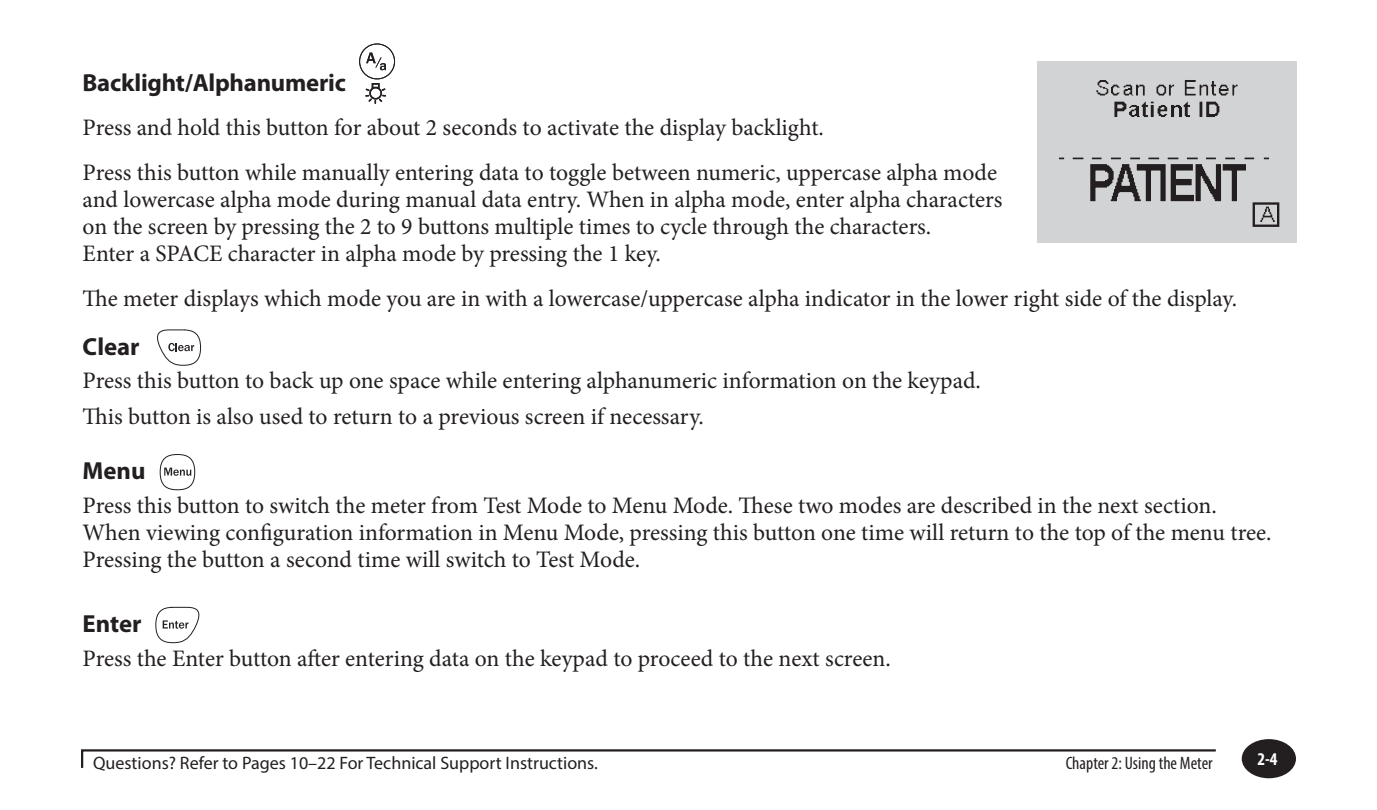
<style>
.page{position:relative;width:1377px;height:810px;background:#fff}
.page>*{position:absolute;margin:0;border:0;box-sizing:border-box;transform-origin:0 0}
.t1{font:700 24.75px "Myriad Pro";letter-spacing:-.01em;color:#231f20}
.t2{font:23.62px/27px "Minion Pro";letter-spacing:-.005em;color:#231f20}
.t3{font:18px "Myriad Pro";color:#231f20}
.t4{font:condensed 18px "Myriad Pro";color:#231f20}
.t5{font:700 condensed 18px "Myriad Pro";color:#fff}
</style>
<div class="page">
<div style="left:1242px;top:739px;width:54px;height:39px;background:#231f20;border-radius:50%"></div>
<svg style="left:81px;top:749px;width:1135px;height:19px"></svg>
<svg style="left:359px;top:43px;width:36px;height:61px"></svg>
<svg style="left:157px;top:329px;width:44px;height:37px"></svg>
<div style="left:160px;top:454px;width:35px;height:36px;border:1px solid #231f20;border-radius:50%"></div>
<svg style="left:164px;top:468px;width:27px;height:8px"></svg>
<svg style="left:155px;top:606px;width:45px;height:38px"></svg>
<div style="left:1037px;top:61px;width:259px;height:182px;background:#d1d3d4"></div>
<img style="left:1252px;top:208px;width:23px;height:19px">
<div style="left:1253px;top:202px;width:26px;height:25px;border:2px solid #231f20"></div>
<img style="left:1059px;top:80px;width:220px;height:128px">
<p class="t1" style="left:83px;top:69px;width:265px">Backlight/Alphanumeric</p>
<p class="t2" style="left:83px;top:105px;width:916px;line-height:45.2px">Press and hold this button for about 2 seconds to activate the display backlight.<br>Press this button while manually entering data to toggle between numeric, uppercase alpha mode</p>
<p class="t2" style="left:83px;top:186px;width:921px">and lowercase alpha mode during manual data entry. When in alpha mode, enter alpha characters on the screen by pressing the 2 to 9 buttons multiple times to cycle through the characters.<br>Enter a SPACE character in alpha mode by pressing the 1 key.</p>
<p class="t2" style="left:83px;top:285px;width:1156px">The meter displays which mode you are in with a lowercase/uppercase alpha indicator in the lower right side of the display.</p>
<p class="t1" style="left:83px;top:333px;width:59px">Clear</p>
<p class="t2" style="left:83px;top:364px;width:900px;line-height:35.1px">Press this button to back up one space while entering alphanumeric information on the keypad.<br>This button is also used to return to a previous screen if necessary.</p>
<p class="t1" style="left:83px;top:457px;width:64px">Menu</p>
<p class="t2" style="left:83px;top:492px;width:1190px">Press this button to switch the meter from Test Mode to Menu Mode. These two modes are described in the next section.<br>When viewing configuration information in Menu Mode, pressing this button one time will return to the top of the menu tree.<br>Pressing the button a second time will switch to Test Mode.</p>
<p class="t1" style="left:83px;top:610px;width:61px">Enter</p>
<p class="t2" style="left:83px;top:645px;width:810px">Press the Enter button after entering data on the keypad to proceed to the next screen.</p>
<p class="t3" style="left:93px;top:752px;width:506px">Questions? Refer to Pages 10–22 For Technical Support Instructions.</p>
<p class="t4" style="left:1066px;top:752px;width:149px">Chapter 2: Using the Meter</p>
<p class="t5" style="left:1258px;top:750px;width:21px">2-4</p>
</div>
